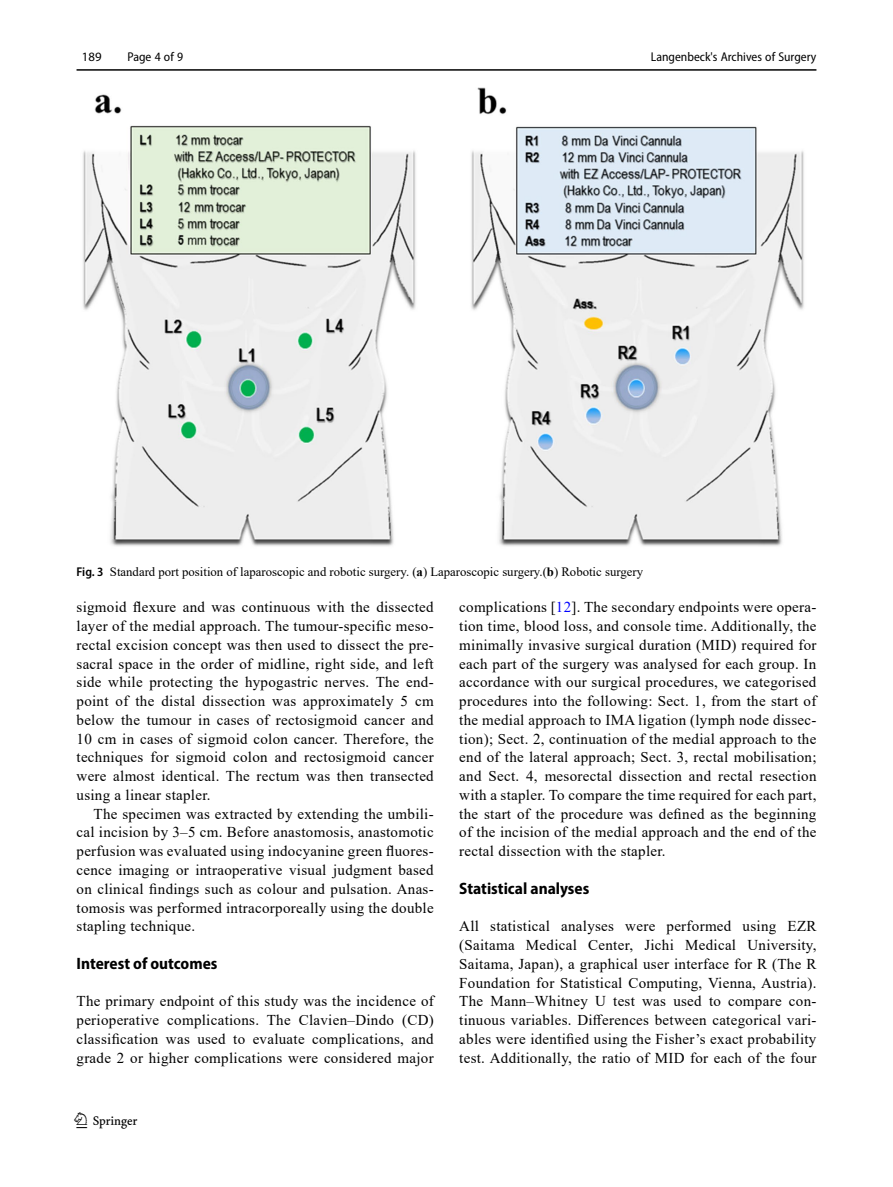
<style>
.page{position:relative;width:893px;height:1187px;background:#fff}
.page>*{position:absolute;margin:0;border:0;box-sizing:border-box;transform-origin:0 0}
.t1{font:22.5px "Springnew";color:#000}
.Head_2{font:700 semi-condensed 16.5px "Myriad Pro";color:#000}
.Body_Text{font:15px/18.8px "Times New Roman";letter-spacing:.02em;color:#000;text-align:justify}
.Body_Text_Indent{font:15px/18.8px "Times New Roman";letter-spacing:.02em;color:#000;text-align:justify}
.Figure_Caption{font:12.75px "Times New Roman";color:#000}
.t2{font:semi-condensed 12.75px "Myriad Pro";color:#000}
.t3{font:12.75px "Myriad Pro";color:#000}
.s1{font-family:"Myriad Pro";font-weight:600;font-stretch:semi-condensed}
.s2{font-weight:700}
.s3{color:#00f}
</style>
<div class="page">
<hr style="left:77px;top:69px;width:739px;height:2px;background:#000">
<img style="left:83px;top:87px;width:721px;height:459px">
<p class="t3" style="left:82px;top:48px;width:21px">189</p>
<p class="t2" style="left:127px;top:49px;width:57px">Page 4 of 9</p>
<p class="t2" style="left:651px;top:49px;width:167px">Langenbeck's Archives of Surgery</p>
<p class="Figure_Caption" style="left:77px;top:563px;width:568px"><span class="s1">Fig. 3</span> Standard port position of laparoscopic and robotic surgery. (<span class="s2">a</span>) Laparoscopic surgery.(<span class="s2">b</span>) Robotic surgery</p>
<p class="Body_Text_Indent" style="left:77px;top:597px;width:359px">sigmoid flexure and was continuous with the dissected layer of the medial approach. The tumour-specific meso&shy;rectal excision concept was then used to dissect the pre&shy;sacral space in the order of midline, right side, and left side while protecting the hypogastric nerves. The end&shy;point of the distal dissection was approximately 5 cm below the tumour in cases of rectosigmoid cancer and 10 cm in cases of sigmoid colon cancer. Therefore, the techniques for sigmoid colon and rectosigmoid cancer were almost identical. The rectum was then transected using a linear stapler.</p>
<p class="Body_Text_Indent" style="left:77px;top:803px;width:359px;text-indent:17px">The specimen was extracted by extending the umbili&shy;cal incision by 3–5 cm. Before anastomosis, anastomotic perfusion was evaluated using indocyanine green fluores&shy;cence imaging or intraoperative visual judgment based on clinical findings such as colour and pulsation. Anas&shy;tomosis was performed intracorporeally using the double stapling technique.</p>
<p class="Head_2" style="left:77px;top:952px;width:142px">Interest of outcomes</p>
<p class="Body_Text" style="left:77px;top:991px;width:359px">The primary endpoint of this study was the incidence of perioperative complications. The Clavien–Dindo (CD) classification was used to evaluate complications, and grade 2 or higher complications were considered major</p>
<h1 class="t1" style="left:77px;top:1107px;width:63px">1 3</h1>
<p class="Body_Text" style="left:459px;top:597px;width:359px">complications [<span class="s3">12</span>]. The secondary endpoints were opera&shy;tion time, blood loss, and console time. Additionally, the minimally invasive surgical duration (MID) required for each part of the surgery was analysed for each group. In accordance with our surgical procedures, we categorised procedures into the following: Sect. 1, from the start of the medial approach to IMA ligation (lymph node dissec&shy;tion); Sect. 2, continuation of the medial approach to the end of the lateral approach; Sect. 3, rectal mobilisation; and Sect. 4, mesorectal dissection and rectal resection with a stapler. To compare the time required for each part, the start of the procedure was defined as the beginning of the incision of the medial approach and the end of the rectal dissection with the stapler.</p>
<p class="Head_2" style="left:459px;top:877px;width:132px">Statistical analyses</p>
<p class="Body_Text" style="left:459px;top:916px;width:359px">All statistical analyses were performed using EZR (Saitama Medical Center, Jichi Medical University, Saitama, Japan), a graphical user interface for R (The R Foundation for Statistical Computing, Vienna, Austria).<br>The Mann–Whitney U test was used to compare con&shy;tinuous variables. Differences between categorical vari&shy;ables were identified using the Fisher’s exact probability test. Additionally, the ratio of MID for each of the four</p>
</div>
